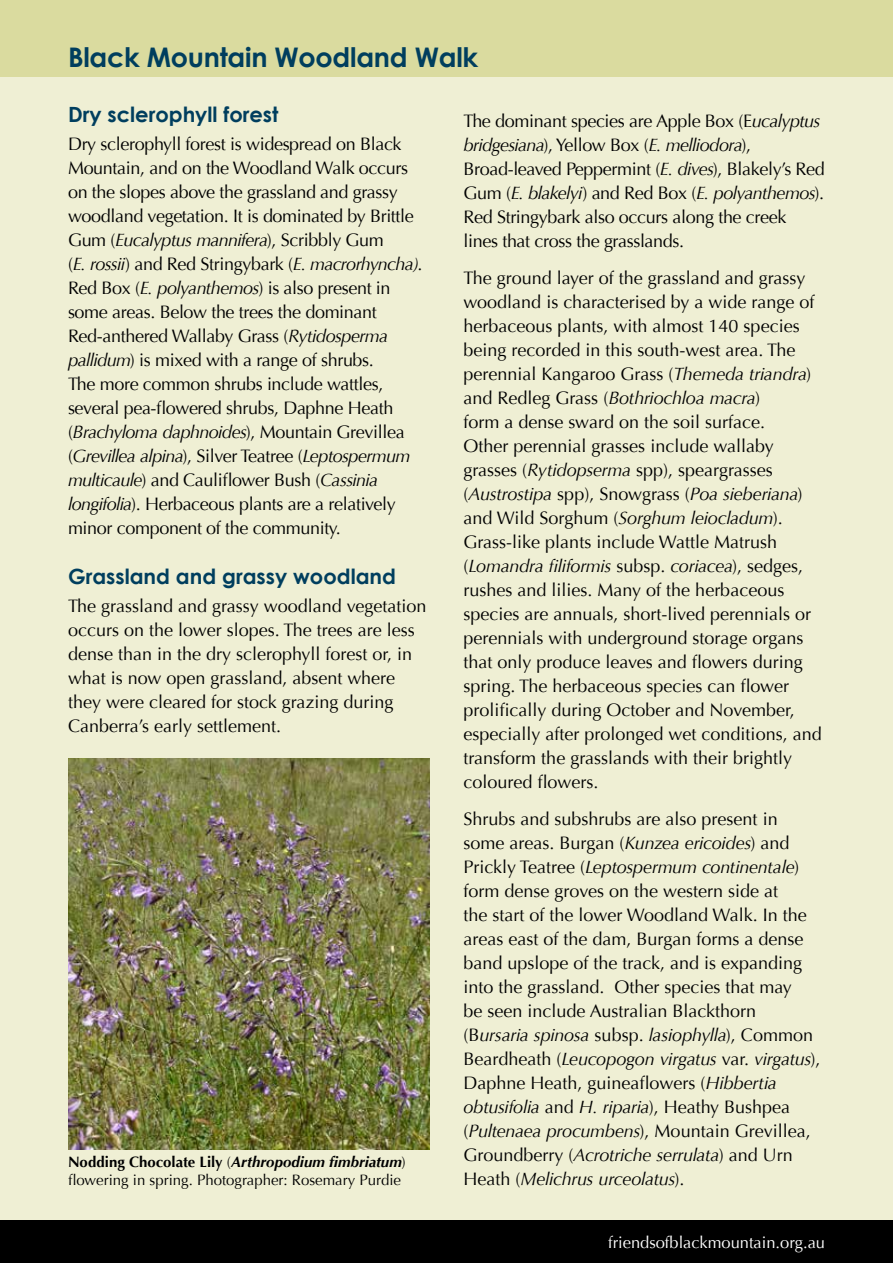
<style>
.page{position:relative;width:893px;height:1263px;background:#efefd4}
.page>*{position:absolute;margin:0;border:0;box-sizing:border-box;transform-origin:0 0}
.t1{font:700 27px "Century Gothic";letter-spacing:-.01em;color:#003e5e}
.t2{font:700 21px "Century Gothic";color:#003e5e}
.t3{font:18px/24px "Optima";color:#000}
.t4{font:18px/24px "Optima";letter-spacing:-.02em;color:#000}
.t5{font:16.5px "Optima";color:#fff}
.t6{font:15px/18px "Optima";color:#000}
.s1{font-style:italic}
.s2{font-weight:700}
.s3{font-weight:700;font-style:italic}
</style>
<div class="page">
<div style="left:0;top:1220px;width:893px;height:43px;background:#000"></div>
<div style="left:0;top:0;width:893px;height:77px;background:#dadb9f"></div>
<img style="left:68px;top:758px;width:361px;height:391px">
<h1 class="t1" style="left:68px;top:40px;width:412px">Black Mountain Woodland Walk</h1>
<p class="t2" style="left:68px;top:101px;width:212px">Dry sclerophyll forest</p>
<p class="t4" style="left:68px;top:132px;width:356px">Dry sclerophyll forest is widespread on Black Mountain, and on the Woodland Walk occurs on the slopes above the grassland and grassy woodland vegetation. It is dominated by Brittle Gum (<span class="s1">Eucalyptus mannifera</span>), Scribbly Gum<br>(<span class="s1">E. rossii</span>) and Red Stringybark (<span class="s1">E. macrorhyncha)</span>.<br>Red Box (<span class="s1">E. polyanthemos</span>) is also present in some areas. Below the trees the dominant Red‑anthered Wallaby Grass (<span class="s1">Rytidosperma pallidum</span>) is mixed with a range of shrubs.<br>The more common shrubs include wattles, several pea-flowered shrubs, Daphne Heath (<span class="s1">Brachyloma daphnoides</span>), Mountain Grevillea (<span class="s1">Grevillea alpina</span>), Silver Teatree (<span class="s1">Leptospermum multicaule</span>) and Cauliflower Bush (<span class="s1">Cassinia longifolia</span>). Herbaceous plants are a relatively minor component of the community.</p>
<p class="t2" style="left:68px;top:563px;width:330px">Grassland and grassy woodland</p>
<p class="t3" style="left:68px;top:594px;width:360px">The grassland and grassy woodland vegetation occurs on the lower slopes. The trees are less dense than in the dry sclerophyll forest or, in what is now open grassland, absent where they were cleared for stock grazing during Canberra’s early settlement.</p>
<p class="t6" style="left:68px;top:1153px;width:339px"><span class="s2">Nodding Chocolate Lily</span> (<span class="s3">Arthropodium fimbriatum</span>) flowering in spring. Photographer: Rosemary Purdie</p>
<p class="t4" style="left:463px;top:109px;width:363px">The dominant species are Apple Box (E<span class="s1">ucalyptus bridgesiana</span>), Yellow Box (<span class="s1">E. melliodora</span>), Broad‑leaved Peppermint (<span class="s1">E. dives</span>), Blakely’s Red Gum (<span class="s1">E. blakelyi</span>) and Red Box (<span class="s1">E. polyanthemos</span>).<br>Red Stringybark also occurs along the creek lines that cross the grasslands.</p>
<p class="t3" style="left:463px;top:266px;width:360px">The ground layer of the grassland and grassy woodland is characterised by a wide range of herbaceous plants, with almost 140 species being recorded in this south-west area. The perennial Kangaroo Grass (<span class="s1">Themeda triandra</span>) and Redleg Grass (<span class="s1">Bothriochloa macra</span>)<br>form a dense sward on the soil surface.<br>Other perennial grasses include wallaby grasses (<span class="s1">Rytidopserma</span> spp), speargrasses (<span class="s1">Austrostipa</span> spp), Snowgrass (<span class="s1">Poa sieberiana</span>) and Wild Sorghum (<span class="s1">Sorghum leiocladum</span>).<br>Grass-like plants include Wattle Matrush (<span class="s1">Lomandra filiformis</span> subsp. <span class="s1">coriacea</span>), sedges, rushes and lilies. Many of the herbaceous species are annuals, short-lived perennials or perennials with underground storage organs that only produce leaves and flowers during spring. The herbaceous species can flower prolifically during October and November, especially after prolonged wet conditions, and transform the grasslands with their brightly coloured flowers.</p>
<p class="t3" style="left:463px;top:807px;width:359px">Shrubs and subshrubs are also present in some areas. Burgan (<span class="s1">Kunzea ericoides</span>) and Prickly Teatree (<span class="s1">Leptospermum continentale</span>) form dense groves on the western side at<br>the start of the lower Woodland Walk. In the areas east of the dam, Burgan forms a dense band upslope of the track, and is expanding into the grassland. Other species that may<br>be seen include Australian Blackthorn (B<span class="s1">ursaria spinosa</span> subsp. <span class="s1">lasiophylla</span>), Common Beardheath (<span class="s1">Leucopogon virgatus</span> var. <span class="s1">virgatus</span>), Daphne Heath, guineaflowers (<span class="s1">Hibbertia obtusifolia</span> and <span class="s1">H. riparia</span>), Heathy Bushpea (<span class="s1">Pultenaea procumbens</span>), Mountain Grevillea, Groundberry (<span class="s1">Acrotriche serrulata</span>) and Urn Heath (<span class="s1">Melichrus urceolatus</span>).</p>
<p class="t5" style="left:608px;top:1233px;width:219px">friendsofblackmountain.org.au</p>
</div>
